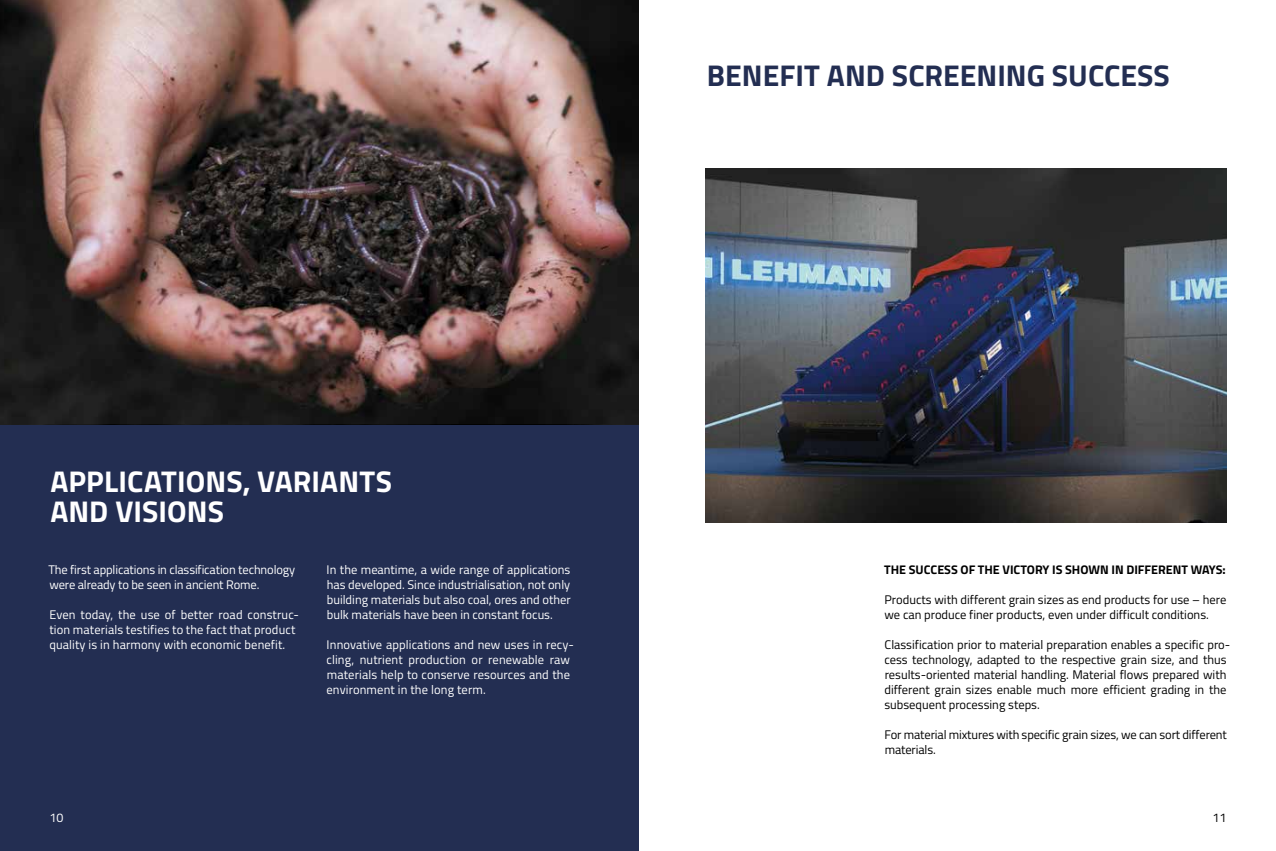
<style>
.page{position:relative;width:1276px;height:851px;background:#fff}
.page>*{position:absolute;margin:0;border:0;box-sizing:border-box;transform-origin:0 0}
.t1{font:700 30px/30px "Titillium";letter-spacing:.005em;color:#fff}
.t2{font:700 30px "Titillium";color:#232e52}
.t3{font:12.5px/15px "Titillium";color:#000}
.t4{font:12.5px/15px "Titillium";letter-spacing:.01em;color:#fff}
.t5{font:12.5px/15px "Titillium";letter-spacing:-.01em;color:#fff}
.t6{font:700 12.5px "Titillium";color:#000}
</style>
<div class="page">
<div style="left:0;top:424px;width:638px;height:426px;background:#232e52"></div>
<img style="left:0;top:0;width:638px;height:424px">
<img style="left:705px;top:169px;width:521px;height:353px">
<h1 class="t2" style="left:707px;top:53px;width:464px">BENEFIT AND SCREENING SUCCESS</h1>
<h1 class="t1" style="left:50px;top:464px;width:343px">APPLICATIONS, VARIANTS<br>AND VISIONS</h1>
<p class="t5" style="left:48px;top:561px;width:248px">The first applications in classification technology were already to be seen in ancient Rome.</p>
<p class="t4" style="left:49px;top:606px;width:251px">Even today, the use of better road construc&shy;tion materials testifies to the fact that product quality is in harmony with economic benefit.</p>
<p class="t4" style="left:327px;top:561px;width:246px;text-align:justify">In the meantime, a wide range of applications has developed. Since industrialisation, not only building materials but also coal, ores and other bulk materials have been in constant focus.</p>
<p class="t4" style="left:326px;top:636px;width:249px">Innovative applications and new uses in recy&shy;cling, nutrient production or renewable raw materials help to conserve resources and the environment in the long term.</p>
<p class="t6" style="left:884px;top:560px;width:343px">THE SUCCESS OF THE VICTORY IS SHOWN IN DIFFERENT WAYS:</p>
<p class="t3" style="left:884px;top:591px;width:343px">Products with different grain sizes as end products for use – here we can produce finer products, even under difficult conditions.</p>
<p class="t3" style="left:884px;top:636px;width:347px">Classification prior to material preparation enables a specific pro&shy;cess technology, adapted to the respective grain size, and thus results-oriented material handling. Material flows prepared with different grain sizes enable much more efficient grading in the subsequent processing steps.</p>
<p class="t3" style="left:884px;top:726px;width:344px">For material mixtures with specific grain sizes, we can sort different materials.</p>
<p class="t4" style="left:50px;top:809px;width:16px">10</p>
<p class="t3" style="left:1212px;top:809px;width:16px">11</p>
</div>
